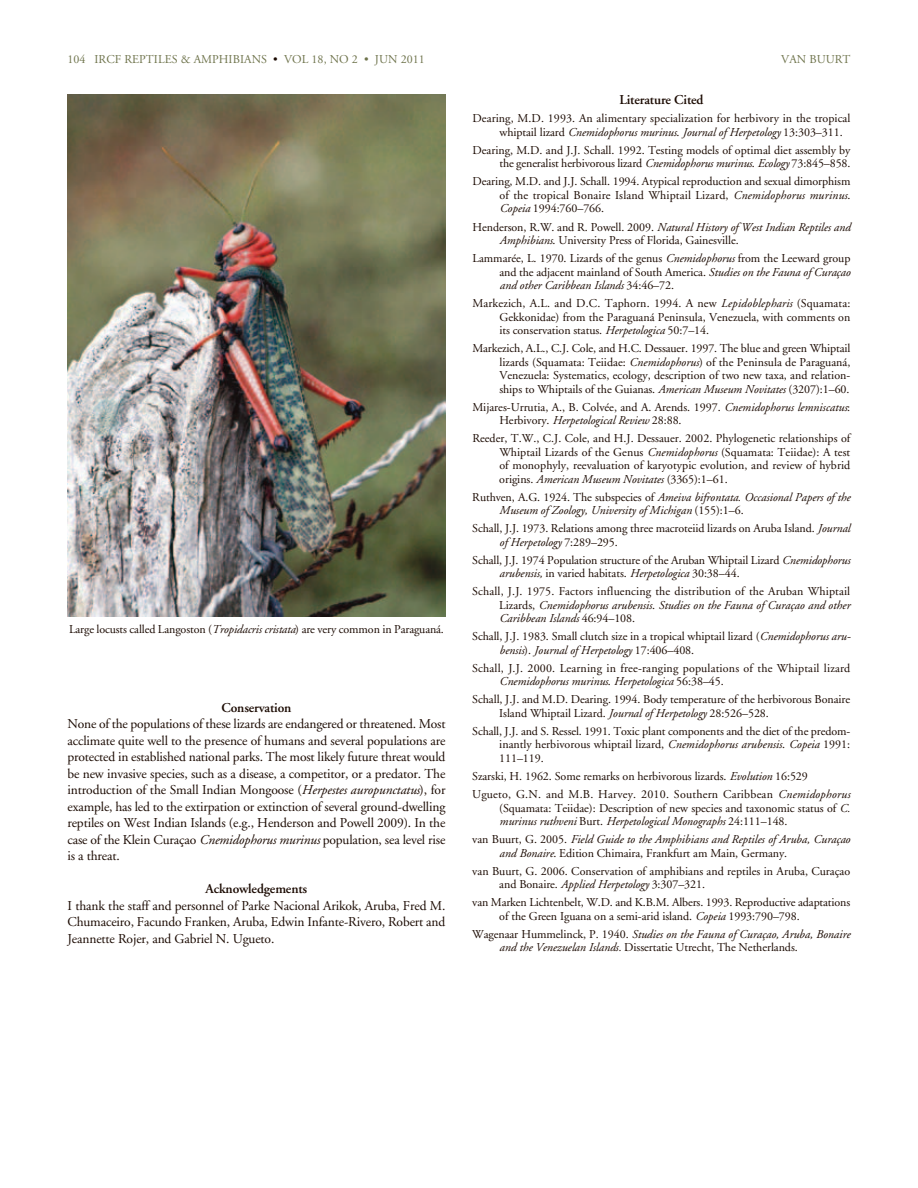
<style>
.page{position:relative;width:918px;height:1188px;background:#fff}
.page>*{position:absolute;margin:0;border:0;box-sizing:border-box;transform-origin:0 0}
.t1{font:13.5px/16.5px "Adobe Garamond";letter-spacing:-.01em;color:#1b0a02;text-align:justify}
.t2{font:600 13.5px "Adobe Garamond";letter-spacing:-.01em;color:#1b0a02}
.t3{font:12px/13.5px "Adobe Garamond";letter-spacing:-.005em;color:#1b0a02}
.t4{font:italic 12px/13.5px "Adobe Garamond";letter-spacing:-.005em;color:#1b0a02}
.t5{font:12px/13.5px "Adobe Garamond";letter-spacing:.015em;color:#1b0a02}
.t6{font:12px "Adobe Garamond";letter-spacing:.005em;color:#6e734b}
.s1{color:#1b0a02}
.s2{font-style:italic}
.s3{font-style:normal}
</style>
<div class="page">
<img style="left:68px;top:94px;width:378px;height:522px">
<p class="t6" style="left:68px;top:53px;width:359px">104 IRCF Reptiles &amp; Amphibians <span class="s1">•</span> Vol 18, No 2 • JUN 2011</p>
<p class="t6" style="left:781px;top:53px;width:34px">van Buur</p>
<p class="t6" style="left:843px;top:53px;width:9px">t</p>
<p class="t3" style="left:69px;top:623px;width:376px">Large locusts called Langoston (<span class="s2">Tropidacris cristata</span>) are very common in P araguaná.</p>
<p class="t2" style="left:222px;top:700px;width:71px">Conservation</p>
<p class="t1" style="left:67px;top:716px;width:380px">None of the populations of these lizards are endangered or threatened. Most acclimate quite well to the presence of humans and several populations are protected in established national parks. The most likely future threat would be new invasive species, such as a disease, a competitor, or a predator. The introduction of the S mall Indian Mongoose (<span class="s2">Herpestes auropunctatus</span>), for example, has led to the extirpation or extinction of several ground-dwelling reptiles on West Indian Islands (e.g., Henderson and Powell 2009). In the case of the Klein Curaçao <span class="s2">Cnemidophorus murinus</span> population, sea level rise is a threat.</p>
<p class="t2" style="left:206px;top:882px;width:103px">Acknowledgements</p>
<p class="t1" style="left:67px;top:898px;width:380px">I thank the staff and personnel of Parke Nacional Arikok, Aruba, Fred M .<br>Chumaceiro, Facundo Franken, Aruba, Edwin Infante-Rivero, Robert and Jeannette Rojer, and Gabriel N . Ugueto.</p>
<p class="t2" style="left:619px;top:93px;width:86px">Literature Cited</p>
<p class="t3" style="left:499px;top:112px;width:352px;text-indent:-27px">Dearing, M .D. 1993. An alimentary specialization for herbivory in the tropical whiptail lizard <span class="s2">Cnemidophorus murinus</span>. <span class="s2">Journal of Herpetology</span> 13:303–311.</p>
<p class="t3" style="left:472px;top:144px;width:379px;text-align:right">Dearing, M .D. and J.J. S chall. 1992. Testing models of optimal diet assembly by the generalist herbivorous lizard <span class="s2">Cnemidophorus murinus</span>. <span class="s2">Ecology</span> 73:845–858.</p>
<p class="t3" style="left:500px;top:175px;width:353px;text-align:justify;text-indent:-27px">Dearing, M .D. and J.J. S chall. 1994. Atypical reproduction and sexual dimorphism of the tropical B onaire Island Whiptail Lizard, <span class="s2">Cnemidophorus murinus</span>.<br><span class="s2">Copeia</span> 1994:760–766.</p>
<p class="t3" style="left:500px;top:220px;width:352px;text-indent:-27px">Henderson, R.W. and R. Powell. 2009. <span class="s2">Natural History of West Indian Reptiles and<br>Amphibians</span>. University Press of Florida, Gainesville.</p>
<p class="t3" style="left:499px;top:252px;width:353px;text-align:justify;text-indent:-27px">Lammarée, L . 1970. Lizards of the genus <span class="s2">Cnemidophorus</span> from the Leeward group and the adjacent mainland of S outh America. <span class="s2">Studies on the Fauna of Curaçao and other Caribbean Islands</span> 34:46–72.</p>
<p class="t3" style="left:499px;top:297px;width:352px;text-align:justify;text-indent:-27px">Markezich, A.L. and D.C. Taphorn. 1994. A new <span class="s2">Lepidoblepharis</span> (Squamata:<br>Gekkonidae) from the Paraguaná Peninsula, Venezuela, with comments on its conservation status. <span class="s2">Herpetologica</span> 50:7–14.</p>
<p class="t3" style="left:499px;top:342px;width:353px;text-align:justify;text-indent:-27px">Markezich, A.L., C.J. Cole, and H .C. Dessauer. 1997. The blue and green Whiptail lizards (Squamata: Teiidae: <span class="s2">Cnemidophorus</span>) of the Peninsula de Paraguaná, Venezuela: Systematics, ecology, description of two new taxa, and relation&shy;ships to Whiptails of the Guianas. <span class="s2">American Museum Novitates</span> (3207):1–60.</p>
<p class="t3" style="left:499px;top:400px;width:352px;text-indent:-27px">Mijares-Urrutia, A., B . Colvée, and A. Arends. 1997. <span class="s2">Cnemidophorus lemniscatus</span>:<br>Herbivory. <span class="s2">Herpetological Review</span> 28:88.</p>
<p class="t3" style="left:499px;top:432px;width:353px;text-align:justify;text-indent:-27px">Reeder, T.W., C.J. Cole, and H .J. Dessauer. 2002. Phylogenetic relationships of Whiptail Lizards of the Genus <span class="s2">Cnemidophorus</span> (Squamata: Teiidae): A test of monophyly, reevaluation of karyotypic evolution, and review of hybrid origins. <span class="s2">American Museum Novitates</span> (3365):1–61.</p>
<p class="t4" style="left:499px;top:491px;width:352px;text-indent:-27px"><span class="s3">Ruthven, A.G. 1924. The subspecies of</span> Ameiva bifrontata. Occasional Papers of the<br>Museum of Zoology, University of Michigan <span class="s3">(155):1–6.</span></p>
<p class="t3" style="left:499px;top:522px;width:352px;text-indent:-27px">Schall, J.J. 1973. Relations among three macroteiid lizards on Aruba Island. <span class="s2">Journal of Herpetology</span> 7:289–295.</p>
<p class="t3" style="left:499px;top:554px;width:352px;text-indent:-27px">Schall, J.J. 1974 Population structure of the Aruban Whiptail Lizard <span class="s2">Cnemidophorus arubensis,</span> in varied habitats. <span class="s2">Herpetologica</span> 30:38–44.</p>
<p class="t3" style="left:499px;top:585px;width:352px;text-align:justify;text-indent:-27px">Schall, J.J. 1975. Factors influencing the distribution of the Aruban Whiptail Lizards, <span class="s2">Cnemidophorus arubensis</span>. <span class="s2">Studies on the Fauna of Curaçao and other Caribbean Islands</span> 46:94–108.</p>
<p class="t3" style="left:499px;top:630px;width:353px;text-indent:-27px">Schall, J.J. 1983. S mall clutch size in a tropical whiptail lizard (<span class="s2">Cnemidophorus aru&shy;bensis</span>). <span class="s2">Journal of Herpetology</span> 17:406–408.</p>
<p class="t5" style="left:499px;top:662px;width:353px;text-indent:-27px">Schall, J.J. 2000. Learning in free-ranging populations of the Whiptail lizard<br><span class="s2">Cnemidophorus murinus</span>. <span class="s2">Herpetologica</span> 56:38–45.</p>
<p class="t3" style="left:499px;top:693px;width:352px;text-indent:-27px">Schall, J.J. and M .D. Dearing. 1994. Body temperature of the herbivorous Bonaire<br>Island Whiptail Lizard. <span class="s2">Journal of Herpetology</span> 28:526–528.</p>
<p class="t3" style="left:499px;top:725px;width:352px;text-align:justify;text-indent:-27px">Schall, J.J. and S . Ressel. 1991. Toxic plant components and the diet of the predom&shy;inantly herbivorous whiptail lizard, <span class="s2">Cnemidophorus arubensis</span>. <span class="s2">Copeia</span> 1991:<br>111–119.</p>
<p class="t3" style="left:472px;top:768px;width:379px;line-height:18px">Szarski, H . 1962. S ome remarks on herbivorous lizards. <span class="s2">Evolution</span> 16:529<br>Ugueto, G.N. and M .B. Harvey. 2010. S outhern Caribbean <span class="s2">Cnemidophorus</span></p>
<p class="t3" style="left:499px;top:801px;width:353px">(Squamata: Teiidae): Description of new species and taxonomic status of <span class="s2">C. murinus ruthveni</span> Burt. <span class="s2">Herpetological Monographs</span> 24:111–148.</p>
<p class="t4" style="left:499px;top:833px;width:352px;text-indent:-27px"><span class="s3">van B uurt, G. 2005.</span> Field Guide to the Amphibians and Reptiles of Aruba, Curaçao and Bonaire<span class="s3">. Edition Chimaira, Frankfurt am Main, Germany.</span></p>
<p class="t3" style="left:499px;top:864px;width:353px;text-indent:-27px">van B uurt, G. 2006. Conservation of amphibians and reptiles in Aruba, Curaçao and B onaire. <span class="s2">Applied Herpetology</span> 3:307–321.</p>
<p class="t3" style="left:499px;top:896px;width:352px;text-indent:-27px">van Marken Lichtenbelt, W.D. and K.B.M. Albers. 1993. Reproductive adaptations of the Green Iguana on a semi-arid island. <span class="s2">Copeia</span> 1993:790–798.</p>
<p class="t4" style="left:499px;top:928px;width:352px;text-indent:-27px"><span class="s3">Wagenaar H ummelinck, P . 1940.</span> Studies on the Fauna of Curaçao, Aruba, Bonaire and the Venezuelan Islands. <span class="s3">Dissertatie Utrecht, The Netherlands.</span></p>
</div>
